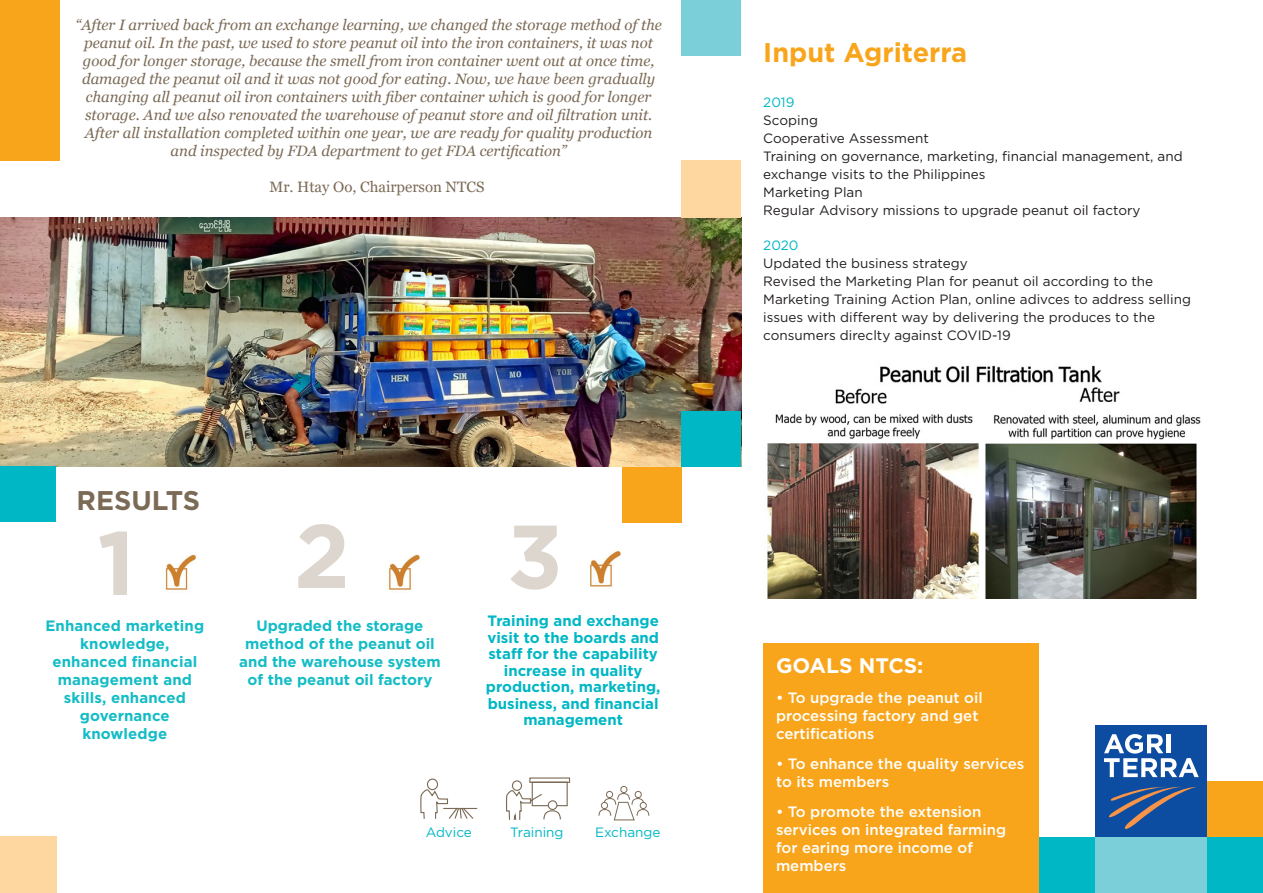
<style>
.page{position:relative;width:1263px;height:893px;background:#fff}
.page>*{position:absolute;margin:0;border:0;box-sizing:border-box;transform-origin:0 0}
.t1{font:700 90px "Gotham";color:#ddd6ce}
.t2{font:700 27px "Gotham";color:#f9a51b}
.t3{font:700 27px "Gotham";color:#7b6a56}
.t4{font:700 21px "Gotham";color:#fff}
.t5{font:italic 15px/18px "Georgia";color:#7b6a56;text-align:center}
.t6{font:500 15px/18px "Gotham";color:#fff}
.Normal__Web{font:700 15px/18px "Gotham";color:#14bcc6;text-align:center}
.t7{font:700 15px/16.5px "Gotham";color:#00b7c5;text-align:center}
.t8{font:15px "Georgia";color:#7b6a56}
.t9{font:13.5px/18px "Gotham";color:#221e20}
.t10{font:13.5px "Gotham";color:#00b7c5}
.s1{color:#00b7c5}
</style>
<div class="page">
<div style="left:1207px;top:837px;width:56px;height:56px;background:#00b7c5"></div>
<div style="left:1095px;top:837px;width:112px;height:56px;background:#7bcfd9"></div>
<div style="left:0;top:0;width:59px;height:160px;background:#f9a51b"></div>
<img style="left:0;top:217px;width:741px;height:250px">
<div style="left:682px;top:0;width:59px;height:56px;background:#7bcfd9"></div>
<div style="left:682px;top:160px;width:59px;height:57px;background:#fed7a0"></div>
<div style="left:1039px;top:837px;width:56px;height:56px;background:#00b7c5"></div>
<div style="left:622px;top:467px;width:60px;height:56px;background:#f9a51b"></div>
<div style="left:682px;top:411px;width:59px;height:56px;background:#00b7c5"></div>
<div style="left:1207px;top:781px;width:56px;height:56px;background:#f9a51b"></div>
<div style="left:0;top:466px;width:56px;height:56px;background:#00b7c5"></div>
<img style="left:165px;top:553px;width:31px;height:37px">
<img style="left:389px;top:554px;width:31px;height:36px">
<img style="left:590px;top:550px;width:31px;height:37px">
<img style="left:767px;top:365px;width:434px;height:234px">
<div style="left:1095px;top:725px;width:112px;height:112px;background:#0d4da1"></div>
<svg style="left:1104px;top:734px;width:95px;height:43px"></svg>
<svg style="left:1109px;top:786px;width:87px;height:43px"></svg>
<div style="left:763px;top:643px;width:275px;height:250px;background:#f9a51b"></div>
<div style="left:0;top:837px;width:57px;height:56px;background:#fed7a0"></div>
<svg style="left:420px;top:789px;width:58px;height:30px"></svg>
<div style="left:427px;top:778px;width:11px;height:12px;border:1px solid #7b6a56;border-radius:50%"></div>
<svg style="left:506px;top:777px;width:65px;height:43px"></svg>
<svg style="left:598px;top:786px;width:52px;height:35px"></svg>
<div style="left:601px;top:802px;width:7px;height:7px;background:#fff;border-radius:50%"></div>
<div style="left:601px;top:802px;width:7px;height:7px;border:1px solid #7b6a56;border-radius:50%"></div>
<p class="t5" style="left:76px;top:16px;width:588px">“After I arrived back from an exchange learning, we changed the storage method of the peanut oil. In the past, we used to store peanut oil into the iron containers, it was not good for longer storage, because the smell from iron container went out at once time, damaged the peanut oil and it was not good for eating. Now, we have been gradually changing all peanut oil iron containers with fiber container which is good for longer storage. And we also renovated the warehouse of peanut store and oil filtration unit.<br>After all installation completed within one year, we are ready for quality production and inspected by FDA department to get FDA certification”</p>
<p class="t8" style="left:269px;top:178px;width:216px">Mr. Htay Oo, Chairperson NTCS</p>
<p class="t3" style="left:77px;top:483px;width:125px">RESULTS</p>
<p class="t1" style="left:97px;top:503px;width:39px">1</p>
<p class="t1" style="left:294px;top:496px;width:58px">2</p>
<p class="t1" style="left:507px;top:497px;width:57px">3</p>
<p class="t7" style="left:486px;top:613px;width:176px">Training and exchange visit to the boards and staff for the capability increase in quality production, marketing, business, and financial management</p>
<p class="Normal__Web" style="left:45px;top:616px;width:160px">Enhanced marketing knowledge, enhanced financial management and skills, enhanced governance knowledge</p>
<p class="Normal__Web" style="left:239px;top:616px;width:203px">Upgraded the storage method of the peanut oil and the warehouse system of the peanut oil factory</p>
<p class="t10" style="left:426px;top:824px;width:48px">Advice</p>
<p class="t10" style="left:510px;top:824px;width:55px">Training</p>
<p class="t10" style="left:595px;top:824px;width:67px">Exchange</p>
<p class="t2" style="left:763px;top:34px;width:205px">Input Agriterra</p>
<p class="t9" style="left:763px;top:93px;width:421px"><span class="s1">2019<br></span>Scoping<br>Cooperative Assessment<br>Training on governance, marketing, financial management, and exchange visits to the Philippines<br>Marketing Plan<br>Regular Advisory missions to upgrade peanut oil factory</p>
<p class="t9" style="left:763px;top:236px;width:429px"><span class="s1">2020<br></span>Updated the business strategy<br>Revised the Marketing Plan for peanut oil according to the Marketing Training Action Plan, online adivces to address selling issues with different way by delivering the produces to the consumers direclty against COVID-19</p>
<p class="t4" style="left:776px;top:652px;width:149px">GOALS NTCS:</p>
<p class="t6" style="left:776px;top:689px;width:208px">• To upgrade the peanut oil processing factory and get certifications</p>
<p class="t6" style="left:776px;top:755px;width:250px">• To enhance the quality services to its members</p>
<p class="t6" style="left:776px;top:803px;width:232px">• To promote the extension services on integrated farming for earing more income of members</p>
</div>
